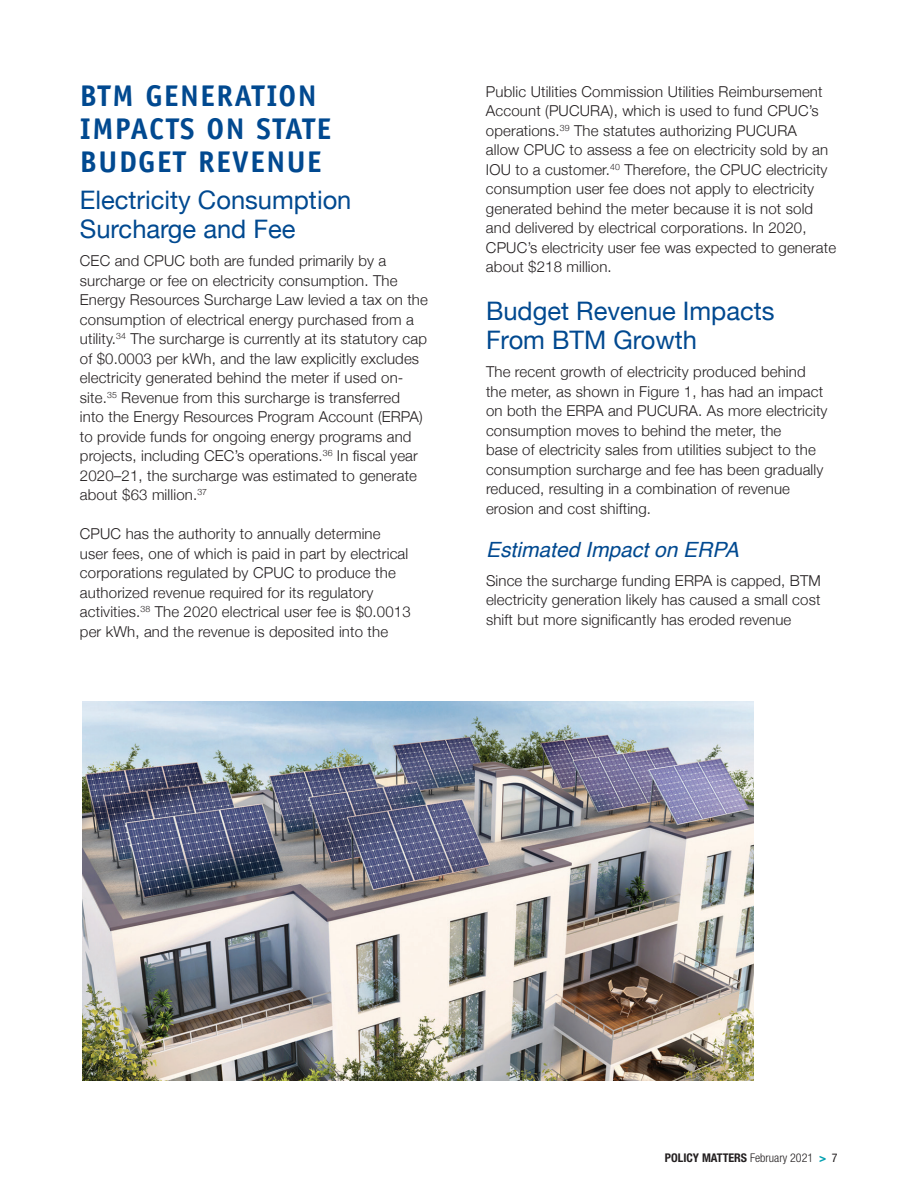
<style>
.page{position:relative;width:918px;height:1188px;background:#fff}
.page>*{position:absolute;margin:0;border:0;box-sizing:border-box;transform-origin:0 0}
.t1{font:700 30px/33px "Officina Sans";letter-spacing:.05em;color:#014990}
.t2{font:25.5px/28.5px "Helvetica Neue";color:#014990}
.t3{font:italic 21px "Helvetica";color:#014990}
.t4{font:300 15px/19.5px "Helvetica Neue";letter-spacing:.01em;color:#231f20}
.t5{font:700 condensed 12px "Helvetica Neue";color:#231f20}
.s1{font-weight:300}
.s2{color:#00a0b0}
.s3{font-weight:400}
</style>
<div class="page">
<img style="left:82px;top:702px;width:672px;height:379px">
<h3 class="t1" style="left:80px;top:79px;width:253px">BTM GENERATION<br>IMPACTS ON STATE<br>BUDGET REVENUE</h3>
<h2 class="t2" style="left:80px;top:187px;width:273px">Electricity Consumption<br>Surcharge and Fee</h2>
<p class="t4" style="left:80px;top:250px;width:350px">CEC and CPUC both are funded primarily by a surcharge or fee on electricity consumption. The Energy Resources Surcharge Law levied a tax on the consumption of electrical energy purchased from a utility.<sup>34</sup> The surcharge is currently at its statutory cap of $0.0003 per kWh, and the law explicitly excludes electricity generated behind the meter if used on&shy;site.<sup>35</sup> Revenue from this surcharge is transferred<br>into the Energy Resources Program Account (ERPA) to provide funds for ongoing energy programs and projects, including CEC’s operations.<sup>36</sup> In fiscal year 2020–21, the surcharge was estimated to generate about $63 million.<sup>37</sup></p>
<p class="t4" style="left:80px;top:523px;width:332px">CPUC has the authority to annually determine user fees, one of which is paid in part by electrical corporations regulated by CPUC to produce the authorized revenue required for its regulatory activities.<sup>38</sup> The 2020 electrical user fee is $0.0013 per kWh, and the revenue is deposited into the</p>
<p class="t4" style="left:486px;top:80px;width:352px">Public Utilities Commission Utilities Reimbursement Account (PUCURA), which is used to fund CPUC’s operations.<sup>39</sup> The statutes authorizing PUCURA<br>allow CPUC to assess a fee on electricity sold by an IOU to a customer.<sup>40</sup> Therefore, the CPUC electricity consumption user fee does not apply to electricity generated behind the meter because it is not sold and delivered by electrical corporations. In 2020, CPUC’s electricity user fee was expected to generate about $218 million.</p>
<h2 class="t2" style="left:486px;top:298px;width:290px">Budget Revenue Impacts<br>From BTM Growth</h2>
<p class="t4" style="left:486px;top:361px;width:343px">The recent growth of electricity produced behind the meter, as shown in Figure 1, has had an impact on both the ERPA and PUCURA. As more electricity consumption moves to behind the meter, the<br>base of electricity sales from utilities subject to the consumption surcharge and fee has been gradually reduced, resulting in a combination of revenue erosion and cost shifting.</p>
<h3 class="t3" style="left:486px;top:533px;width:254px">Estimated Impact on ERPA</h3>
<p class="t4" style="left:486px;top:569px;width:336px">Since the surcharge funding ERPA is capped, BTM electricity generation likely has caused a small cost</p>
<p class="t4" style="left:486px;top:608px;width:307px">shift but more significantly has eroded revenue</p>
<p class="t5" style="left:665px;top:1151px;width:174px">POLICY MATTERS <span class="s1">February 2021</span> <span class="s2">&gt;</span> <span class="s3">7</span></p>
</div>
